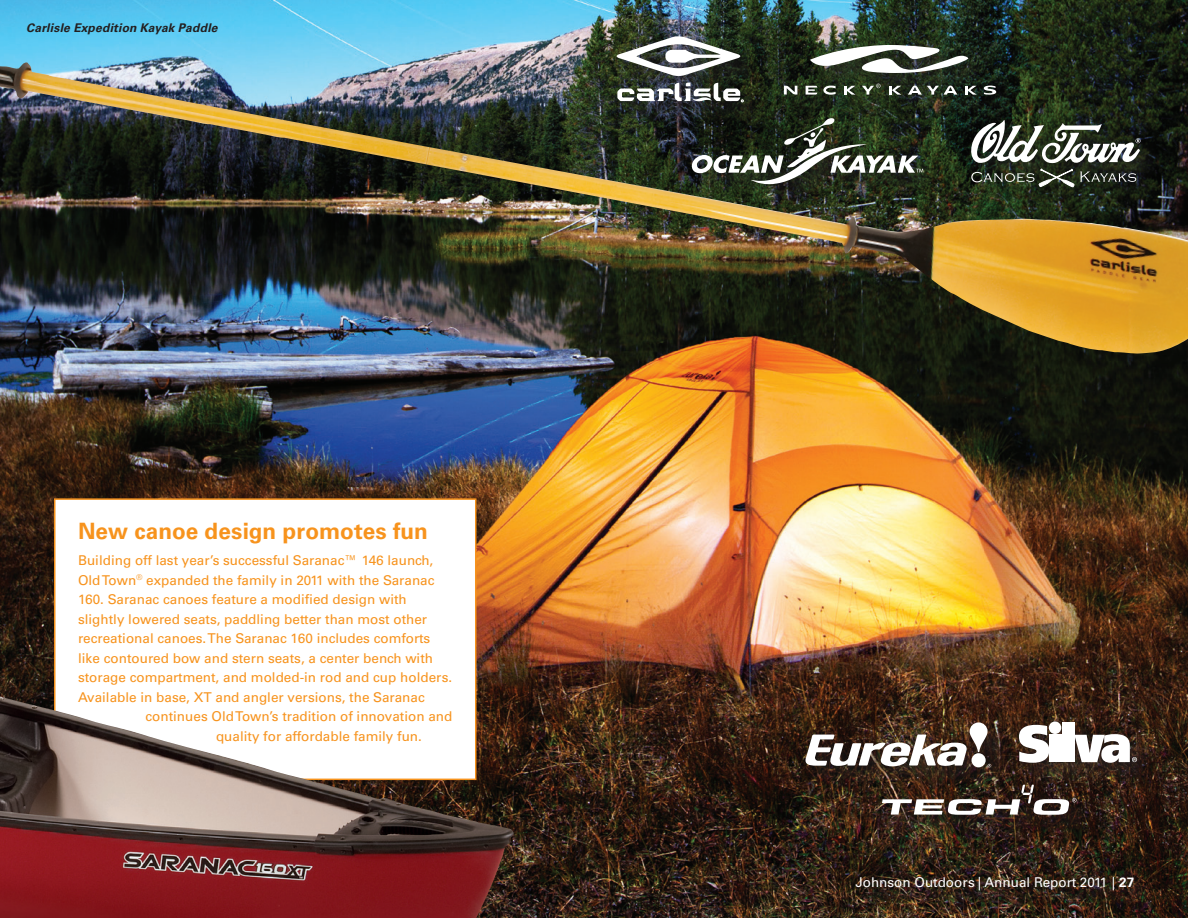
<style>
.page{position:relative;width:1188px;height:918px;background:#fff}
.page>*{position:absolute;margin:0;border:0;box-sizing:border-box;transform-origin:0 0}
.Sidebar_head{font:700 22.5px "Univers LT Std";color:#f7931d}
.Sidebar_text{font:13.5px "Univers LT Std";color:#f7931d}
.Body{font:13.5px "Univers LT Std";color:#fff}
.Product_Caption{font:italic 700 12px "Univers LT Std";letter-spacing:.02em;color:#231f20}
.s1{font-weight:700}
</style>
<div class="page">
<img style="left:0;top:0;width:1188px;height:918px">
<div style="left:858px;top:879px;width:292px;height:29px;background:#231f20;opacity:.75"></div>
<img style="left:0;top:62px;width:1188px;height:292px">
<div style="left:1014px;top:716px;width:146px;height:70px;background:#231f20;opacity:.75"></div>
<svg style="left:1019px;top:725px;width:30px;height:38px"></svg>
<div style="left:1063px;top:723px;width:12px;height:39px;background:#fff"></div>
<div style="left:1049px;top:735px;width:12px;height:27px;background:#fff"></div>
<div style="left:1049px;top:722px;width:12px;height:12px;background:#fff;border-radius:50%"></div>
<svg style="left:1074px;top:734px;width:63px;height:29px"></svg>
<div style="left:800px;top:717px;width:213px;height:74px;background:#231f20;opacity:.75"></div>
<svg style="left:806px;top:722px;width:185px;height:45px"></svg>
<div style="left:877px;top:779px;width:222px;height:59px;background:#231f20;opacity:.75"></div>
<img style="left:882px;top:784px;width:195px;height:31px">
<div style="left:611px;top:31px;width:153px;height:95px;background:#231f20;opacity:.75"></div>
<svg style="left:617px;top:36px;width:124px;height:40px"></svg>
<svg style="left:617px;top:83px;width:126px;height:19px"></svg>
<div style="left:779px;top:40px;width:241px;height:80px;background:#231f20;opacity:.75"></div>
<svg style="left:810px;top:45px;width:159px;height:28px"></svg>
<svg style="left:806px;top:86px;width:11px;height:9px"></svg>
<svg style="left:784px;top:86px;width:13px;height:9px"></svg>
<svg style="left:823px;top:86px;width:13px;height:9px"></svg>
<svg style="left:984px;top:86px;width:12px;height:9px"></svg>
<svg style="left:844px;top:86px;width:12px;height:9px"></svg>
<svg style="left:889px;top:86px;width:12px;height:9px"></svg>
<svg style="left:965px;top:86px;width:12px;height:9px"></svg>
<svg style="left:908px;top:86px;width:49px;height:9px"></svg>
<svg style="left:862px;top:84px;width:19px;height:11px"></svg>
<div style="left:687px;top:113px;width:259px;height:95px;background:#231f20;opacity:.75"></div>
<svg style="left:692px;top:118px;width:231px;height:66px;background:#474f42"></svg>
<div style="left:966px;top:115px;width:198px;height:94px;background:#231f20;opacity:.75"></div>
<svg style="left:971px;top:120px;width:170px;height:67px"></svg>
<div style="left:54px;top:498px;width:422px;height:282px;background:#fff;border:2px solid #f7931d"></div>
<img style="left:0;top:696px;width:514px;height:222px">
<p class="Product_Caption" style="left:26px;top:20px;width:193px">Carlisle Expedition Kayak Paddle</p>
<p class="Sidebar_head" style="left:78px;top:518px;width:352px">New canoe design promotes fun</p>
<p class="Sidebar_text" style="left:78px;top:553px;width:357px">Building off last year’s successful Saranac™ 146 launch,</p>
<p class="Sidebar_text" style="left:78px;top:572px;width:358px">Old Town<sup>®</sup> expanded the family in 2011 with the Saranac</p>
<p class="Sidebar_text" style="left:78px;top:592px;width:330px">160. Saranac canoes feature a modified design with</p>
<p class="Sidebar_text" style="left:78px;top:611px;width:351px">slightly lowered seats, paddling better than most other</p>
<p class="Sidebar_text" style="left:78px;top:631px;width:354px">recreational canoes. The Saranac 160 includes comforts</p>
<p class="Sidebar_text" style="left:78px;top:650px;width:357px">like contoured bow and stern seats, a center bench with</p>
<p class="Sidebar_text" style="left:78px;top:670px;width:376px">storage compartment, and molded-in rod and cup holders.</p>
<p class="Sidebar_text" style="left:78px;top:689px;width:348px">Available in base, XT and angler versions, the Saranac</p>
<p class="Sidebar_text" style="left:146px;top:709px;width:308px">continues Old Town’s tradition of innovation and</p>
<p class="Sidebar_text" style="left:216px;top:728px;width:207px">quality for affordable family fun.</p>
<p class="Body" style="left:856px;top:874px;width:280px">Johnson Outdoors | Annual Report 2011 | <span class="s1">27</span></p>
</div>
